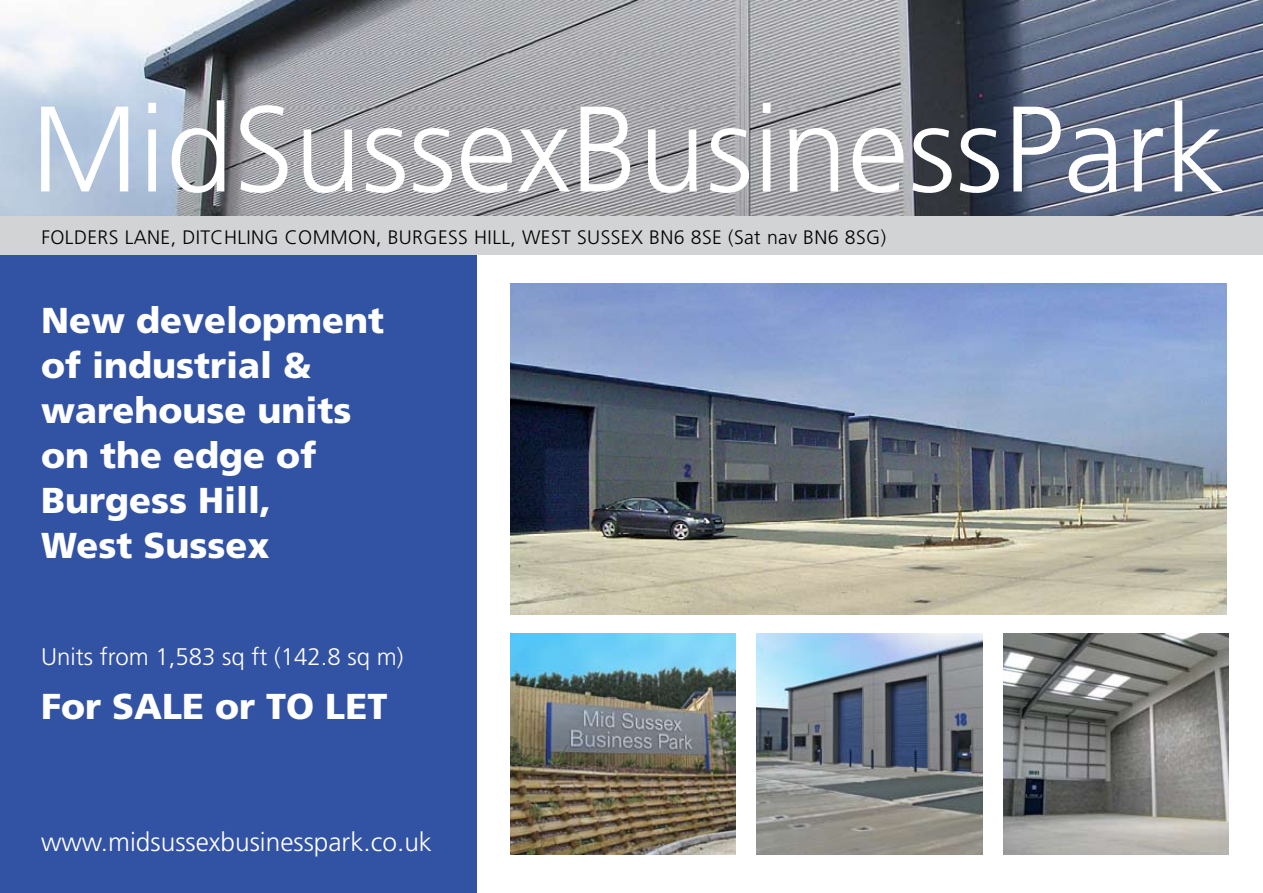
<style>
.page{position:relative;width:1263px;height:893px;background:#fff}
.page>*{position:absolute;margin:0;border:0;box-sizing:border-box;transform-origin:0 0}
.t1{font:300 121.5px "Frutiger";color:#fff}
.t2{font:900 36px/45px "Frutiger";color:#fff}
.t3{font:300 26.25px "Frutiger";color:#fff}
.t4{font:300 24px "Frutiger";color:#fff}
.t5{font:300 19.5px "Frutiger";letter-spacing:.02em;color:#000}
</style>
<div class="page">
<div style="left:0;top:207px;width:476px;height:686px;background:#3252a4"></div>
<div style="left:0;top:207px;width:1263px;height:47px;background:#d1d3d4"></div>
<img style="left:0;top:0;width:1263px;height:216px">
<img style="left:510px;top:634px;width:226px;height:221px">
<img style="left:757px;top:634px;width:225px;height:221px">
<img style="left:1003px;top:634px;width:225px;height:221px">
<img style="left:510px;top:284px;width:717px;height:330px">
<h1 class="t1" style="left:31px;top:81px;width:1196px">MidSussexBusinessPark</h1>
<p class="t5" style="left:41px;top:226px;width:846px">FOLDERS LANE, DITCHLING COMMON, BURGESS HILL, WEST SUSSEX BN6 8SE (Sat nav BN6 8SG)</p>
<p class="t2" style="left:41px;top:297px;width:345px">New development of industrial &amp; warehouse units on the edge of<br>Burgess Hill,<br>West Sussex</p>
<p class="t4" style="left:41px;top:643px;width:364px">Units from 1,583 sq ft (142.8 sq m)</p>
<p class="t2" style="left:41px;top:683px;width:348px">For SALE or TO LET</p>
<p class="t3" style="left:41px;top:827px;width:392px">www.midsussexbusinesspark.co.uk</p>
</div>
